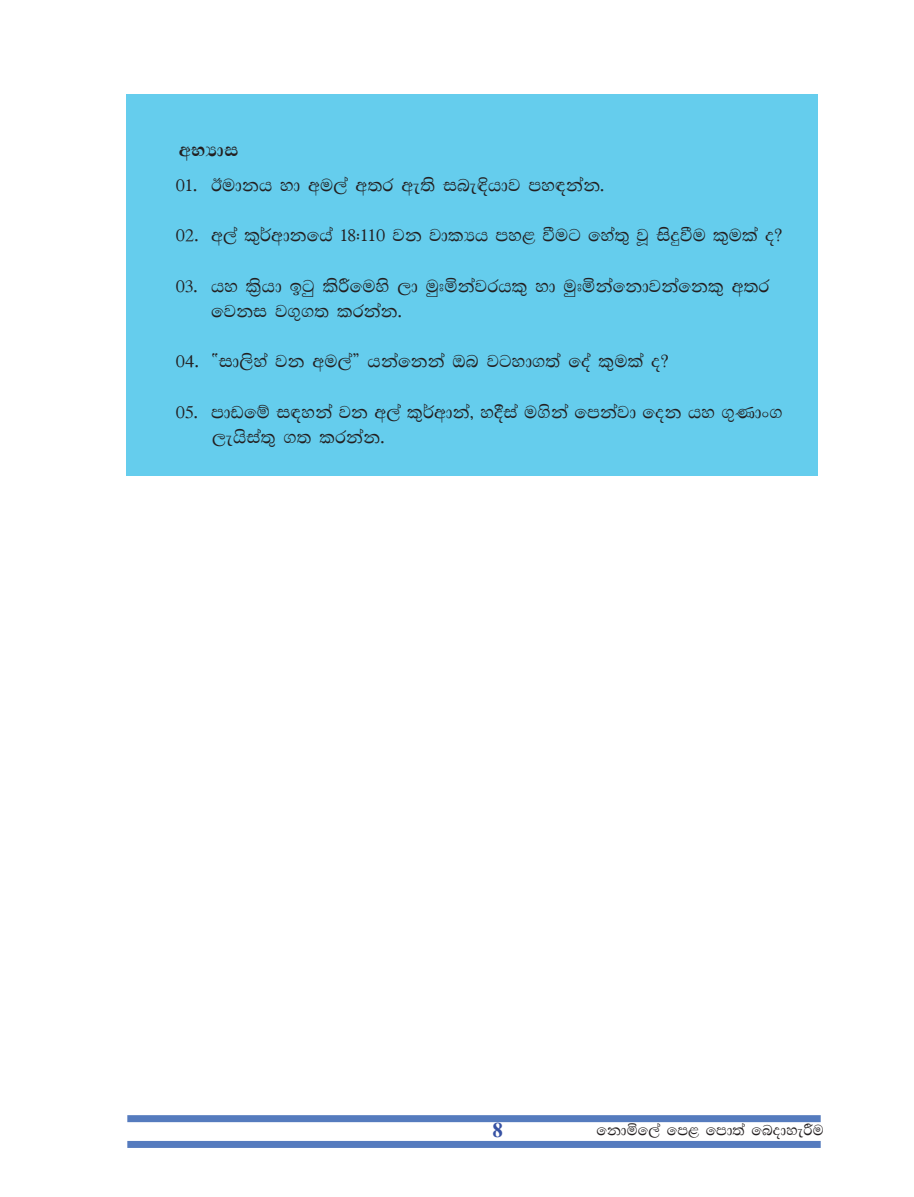
<style>
.page{position:relative;width:914px;height:1197px;background:#fff}
.page>*{position:absolute;margin:0;border:0;box-sizing:border-box;transform-origin:0 0}
.t1{font:700 21.53px "FM Ababld";color:#231f20}
.t2{font:21px/25.2px "FM Abhayax";color:#231f20}
.t3{font:700 21px "Times New Roman";color:#3651a3}
.t4{font:17.5px "FM Abhayax";color:#231f20}
.s1{font-family:"FM Ababld";font-weight:700}
</style>
<div class="page">
<div style="left:127px;top:1115px;width:693px;height:7px;background:#557bbe"></div>
<div style="left:127px;top:1141px;width:693px;height:7px;background:#557bbe"></div>
<div style="left:126px;top:94px;width:691px;height:382px;background:#65cded"></div>
<p class="t1" style="left:179px;top:140px;width:61px">wNHdi</p>
<p class="t2" style="left:176px;top:173px;width:430px">01' Budkh yd wu,a w;r we;sine¢hdj my|kak'</p>
<p class="t2" style="left:176px;top:223px;width:608px">02' w,a l=¾wdkfha 18<span class="s1">(</span>110 jk jdlHh my&lt; ùug fya;= jQisÿùu l=ula o@</p>
<p class="t2" style="left:211px;top:273px;width:560px;text-indent:-35px">03' hy ls%hd bgqlsÍfuys,d uq#ñkajrhl= yd uq#ñkafkdjkafkl= w;r fjki j.=.; lrkak'</p>
<p class="t2" style="left:176px;top:349px;width:495px">04' —id,sya jk wu,a˜ hkafkka Tn jgyd.;a foa l=ula o@</p>
<p class="t2" style="left:212px;top:399px;width:572px;text-indent:-36px">05' mdvfï i|yka jk w,a l=¾wdka" y§ia u.ska fmkajd fok hy .=Kdx. ,ehsia;= .; lrkak'</p>
<p class="t3" style="left:492px;top:1116px;width:12px">8</p>
<p class="t4" style="left:596px;top:1122px;width:229px">fkdñf,a fm&lt; fmd;a fnodyeÍu</p>
</div>
